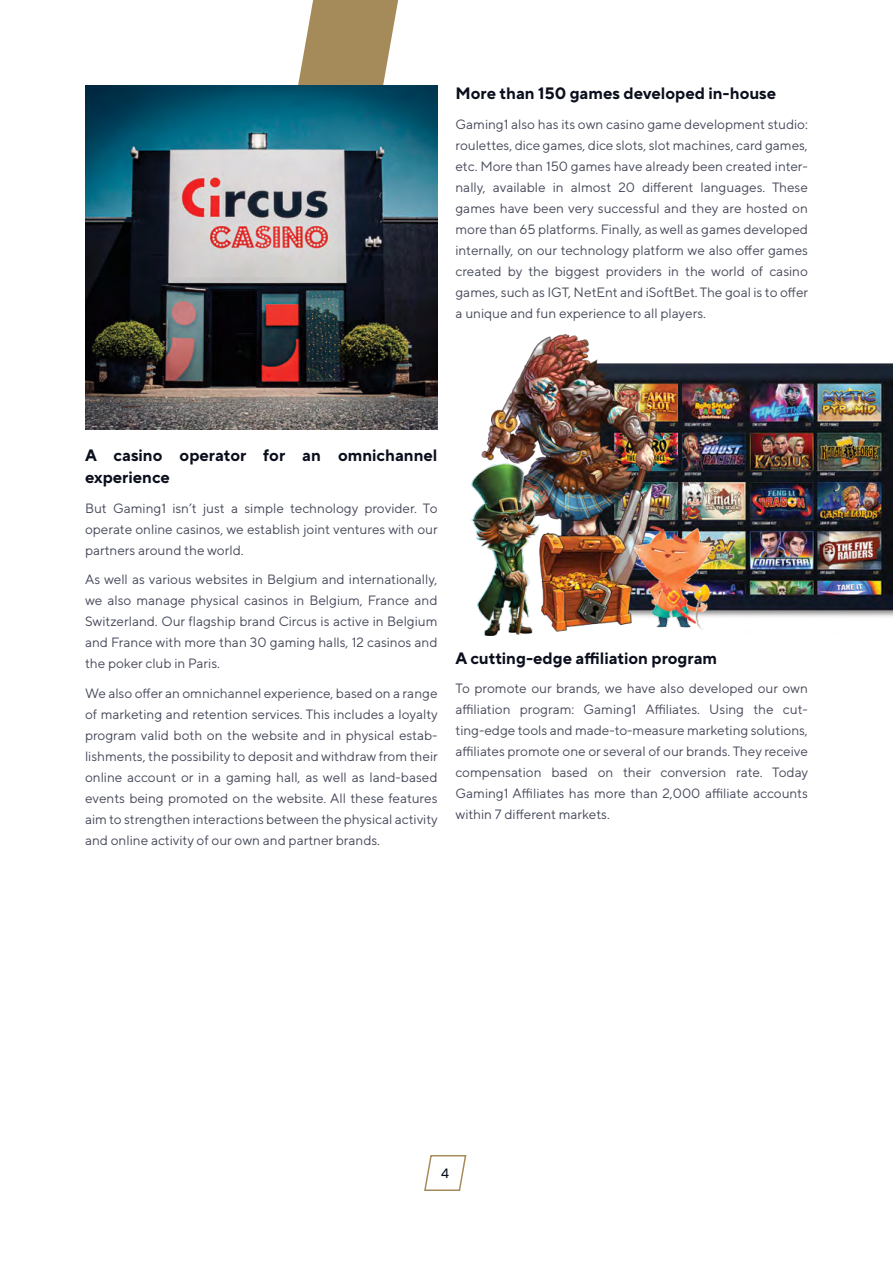
<style>
.page{position:relative;width:893px;height:1263px;background:#fff}
.page>*{position:absolute;margin:0;border:0;box-sizing:border-box;transform-origin:0 0}
.t1{font:700 16.5px/22.5px "TT Norms Pro";color:#0b0e1c}
.t2{font:13.5px/21px "TT Norms Pro";color:#46495a;text-align:justify}
.t3{font:13.5px "TT Norms Pro";color:#0b0e1c}
</style>
<div class="page">
<svg style="left:298px;top:0;width:100px;height:85px"></svg>
<img style="left:85px;top:85px;width:353px;height:345px">
<img style="left:471px;top:334px;width:422px;height:301px">
<svg style="left:424px;top:1155px;width:43px;height:36px"></svg>
<p class="t1" style="left:455px;top:81px;width:322px">More than 150 games developed in-house</p>
<p class="t2" style="left:455px;top:112px;width:354px">Gaming1 also has its own casino game development studio: roulettes, dice games, dice slots, slot machines, card games, etc. More than 150 games have already been created inter&shy;nally, available in almost 20 different languages. These games have been very successful and they are hosted on more than 65 platforms. Finally, as well as games developed internally, on our technology platform we also offer games created by the biggest providers in the world of casino games, such as IGT, NetEnt and iSoftBet. The goal is to offer a unique and fun experience to all players.</p>
<p class="t1" style="left:85px;top:443px;width:354px">A casino operator for an omnichannel experience</p>
<p class="t2" style="left:85px;top:497px;width:354px">But Gaming1 isn’t just a simple technology provider. To operate online casinos, we establish joint ventures with our partners around the world.</p>
<p class="t2" style="left:85px;top:568px;width:354px">As well as various websites in Belgium and internationally, we also manage physical casinos in Belgium, France and Switzerland. Our flagship brand Circus is active in Belgium and France with more than 30 gaming halls, 12 casinos and the poker club in Paris.</p>
<p class="t2" style="left:85px;top:682px;width:354px">We also offer an omnichannel experience, based on a range of marketing and retention services. This includes a loyalty program valid both on the website and in physical estab&shy;lishments, the possibility to deposit and withdraw from their online account or in a gaming hall, as well as land-based events being promoted on the website. All these features aim to strengthen interactions between the physical activity and online activity of our own and partner brands.</p>
<p class="t1" style="left:455px;top:645px;width:263px">A cutting-edge affiliation program</p>
<p class="t2" style="left:455px;top:677px;width:354px">To promote our brands, we have also developed our own affiliation program: Gaming1 Affiliates. Using the cut&shy;ting-edge tools and made-to-measure marketing solutions, affiliates promote one or several of our brands. They receive compensation based on their conversion rate. Today Gaming1 Affiliates has more than 2,000 affiliate accounts within 7 different markets.</p>
<p class="t3" style="left:441px;top:1163px;width:9px">4</p>
</div>
